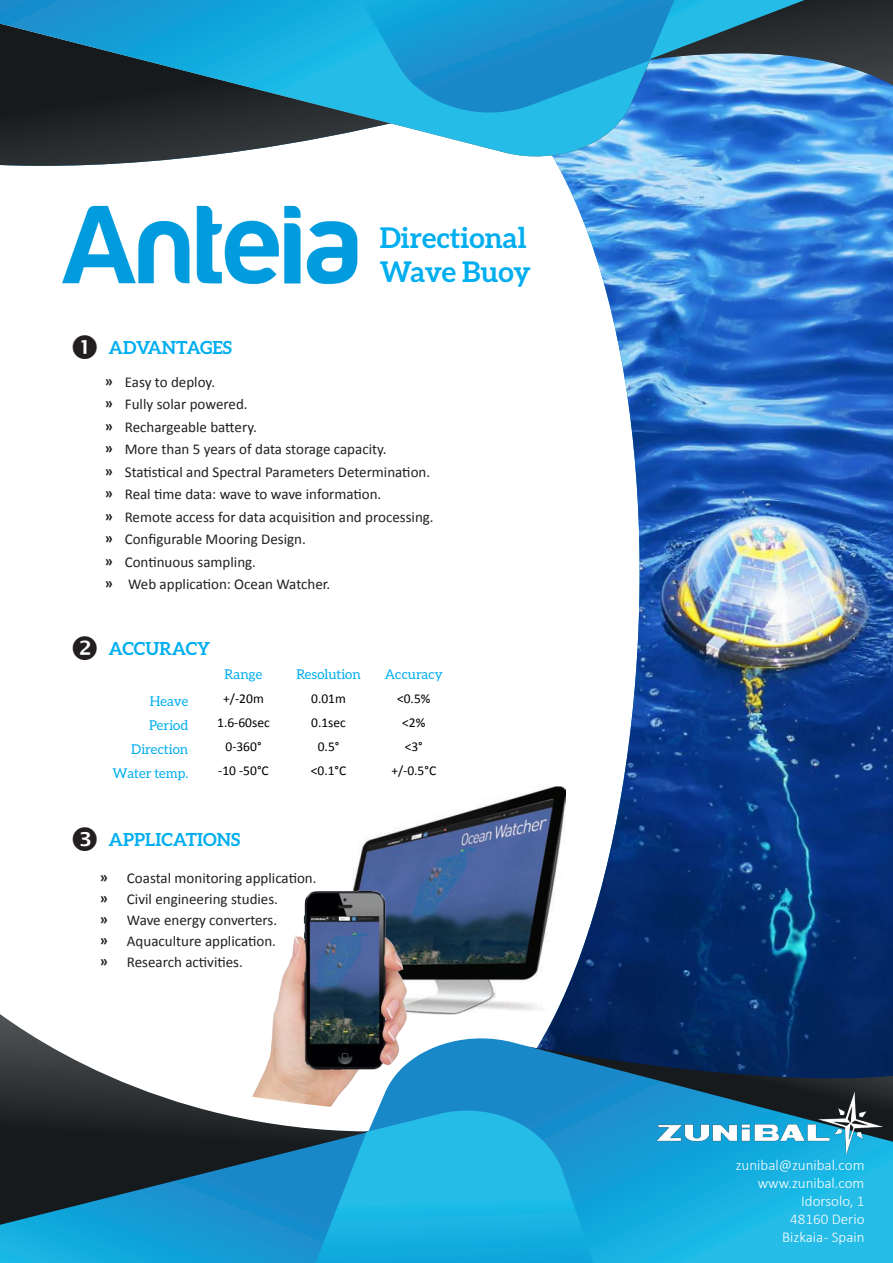
<style>
.page{position:relative;width:893px;height:1263px;background:#fff}
.page>*{position:absolute;margin:0;border:0;box-sizing:border-box;transform-origin:0 0}
.t1{font:700 28.5px/34.2px "Aleo";color:#00aeef}
.t2{font:700 18px "Aleo";color:#00aeef}
.t3{font:15px/22.5px "Calibri";color:#231f20}
.t4{font:300 15px/18px "Calibri";color:#fff;text-align:right}
.t5{font:700 15px "Calibri";color:#231f20}
.t6{font:13.5px/24px "Calibri";color:#000;text-align:center}
.t7{font:13.5px/24px "Aleo";color:#00aeef;text-align:right}
.s1{font-weight:700}
</style>
<div class="page">
<img style="left:274px;top:169px;width:619px;height:869px">
<svg style="left:558px;top:0;width:335px;height:169px;background:#457bb2"></svg>
<svg style="left:0;top:0;width:654px;height:166px;background:#3c7d94"></svg>
<svg style="left:361px;top:0;width:444px;height:124px;background:#2b96cc"></svg>
<img style="left:62px;top:196px;width:304px;height:92px">
<svg style="left:0;top:1014px;width:453px;height:118px"></svg>
<svg style="left:0;top:1132px;width:316px;height:131px;background:#166589"></svg>
<svg style="left:359px;top:1038px;width:534px;height:225px;background:#1f88b7"></svg>
<svg style="left:316px;top:1110px;width:277px;height:153px;background:#23aede"></svg>
<img style="left:655px;top:1093px;width:229px;height:61px">
<h1 class="t1" style="left:380px;top:220px;width:153px">Directional<br>Wave Buoy</h1>
<p class="t2" style="left:109px;top:337px;width:125px">ADVANTAGES</p>
<p class="t3" style="left:105px;top:370px;width:330px"><span class="s1">ͫ</span> Easy to deploy.<br><span class="s1">ͫ</span> Fully solar powered.<br><span class="s1">ͫ</span> Rechargeable battery.<br><span class="s1">ͫ</span> More than 5 years of data storage capacity.<br><span class="s1">ͫ</span> Statistical and Spectral Parameters Determination. <span class="s1">ͫ</span> Real time data: wave to wave information.<br><span class="s1">ͫ</span> Remote access for data acquisition and processing. <span class="s1">ͫ</span> Configurable Mooring Design.<br><span class="s1">ͫ</span> Continuous sampling.<br><span class="s1">ͫ</span> Web application: Ocean Watcher.</p>
<p class="t2" style="left:109px;top:638px;width:103px">ACCURACY</p>
<p class="t7" style="left:112px;top:689px;width:77px">Heave<br>Period<br>Direction<br>Water temp.</p>
<p class="t7" style="left:225px;top:662px;width:39px">Range</p>
<p class="t6" style="left:217px;top:687px;width:54px">+/-20m<br>1.6-60sec<br>0-360° -10 -50°C</p>
<p class="t2" style="left:109px;top:829px;width:133px">APPLICATIONS</p>
<p class="t7" style="left:296px;top:662px;width:66px">Resolution</p>
<p class="t6" style="left:311px;top:687px;width:37px">0.01m<br>0.1sec<br>0.5° &lt;0.1°C</p>
<p class="t5" style="left:100px;top:868px;width:10px">ͫ</p>
<p class="t3" style="left:127px;top:866px;width:191px">Coastal monitoring application.</p>
<p class="t5" style="left:100px;top:889px;width:10px">ͫ</p>
<p class="t3" style="left:127px;top:887px;width:153px">Civil engineering studies.</p>
<p class="t5" style="left:100px;top:910px;width:10px">ͫ</p>
<p class="t3" style="left:127px;top:908px;width:152px">Wave energy converters.</p>
<p class="t5" style="left:100px;top:931px;width:10px">ͫ</p>
<p class="t3" style="left:127px;top:929px;width:151px">Aquaculture application.</p>
<p class="t5" style="left:100px;top:952px;width:10px">ͫ</p>
<p class="t3" style="left:127px;top:950px;width:118px">Research activities.</p>
<p class="t7" style="left:385px;top:662px;width:59px">Accuracy</p>
<p class="t6" style="left:391px;top:687px;width:46px">&lt;0.5% &lt;2%<br>&lt;3° +/-0.5°C</p>
<p class="t4" style="left:736px;top:1156px;width:130px">zunibal@zunibal.com www.zunibal.com<br>Idorsolo, 1<br>48160 Derio<br>Bizkaia - Spain</p>
</div>
